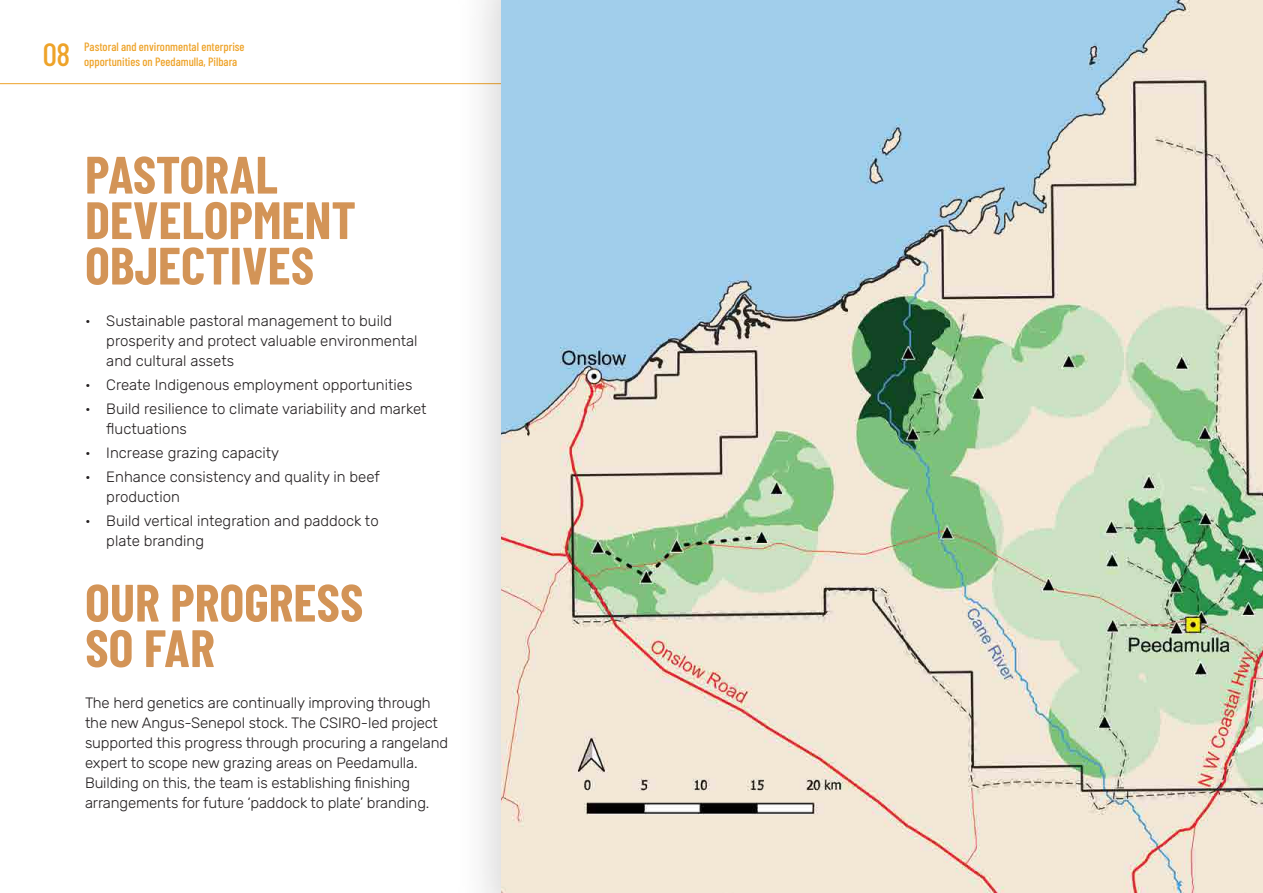
<style>
.page{position:relative;width:1263px;height:893px;background:#fff}
.page>*{position:absolute;margin:0;border:0;box-sizing:border-box;transform-origin:0 0}
.t1{font:700 52.5px/45.5px "Barlow Condensed";color:#d39457}
.t2{font:500 31.95px "Barlow Condensed";color:#eea329}
.t3{font:300 15px/20px "Rubik";letter-spacing:-.005em;color:#231f20}
.t4{font:500 12px/14.4px "Barlow Condensed";color:#eea329}
</style>
<div class="page">
<hr style="left:0;top:83px;width:1263px;height:1px;background:#eea329">
<div style="left:454px;top:0;width:809px;height:893px;background:#231f20;opacity:.25"></div>
<img style="left:502px;top:0;width:761px;height:893px">
<h2 class="t2" style="left:43px;top:34px;width:29px">08</h2>
<p class="t4" style="left:84px;top:40px;width:162px">Pastoral and environmental enterprise opportunities on Peedamulla, Pilbara</p>
<h1 class="t1" style="left:85px;top:151px;width:272px">PASTORAL<br>DEVELOPMENT<br>OBJECTIVES</h1>
<p class="t3" style="left:106px;top:311px;width:313px;text-indent:-21px">• Sustainable pastoral management to build prosperity and protect valuable environmental and cultural assets</p>
<p class="t3" style="left:85px;top:375px;width:329px">• Create Indigenous employment opportunities</p>
<p class="t3" style="left:106px;top:399px;width:322px;text-indent:-21px">• Build resilience to climate variability and market fluctuations</p>
<p class="t3" style="left:85px;top:443px;width:196px">• Increase grazing capacity</p>
<p class="t3" style="left:106px;top:467px;width:275px;text-indent:-21px">• Enhance consistency and quality in beef production</p>
<p class="t3" style="left:106px;top:512px;width:274px;text-indent:-21px">• Build vertical integration and paddock to plate branding</p>
<h1 class="t1" style="left:85px;top:579px;width:280px">OUR PROGRESS<br>SO FAR</h1>
<p class="t3" style="left:85px;top:693px;width:364px">The herd genetics are continually improving through the new Angus-Senepol stock. The CSIRO-led project supported this progress through procuring a rangeland expert to scope new grazing areas on Peedamulla.<br>Building on this, the team is establishing finishing arrangements for future ‘paddock to plate’ branding.</p>
</div>
